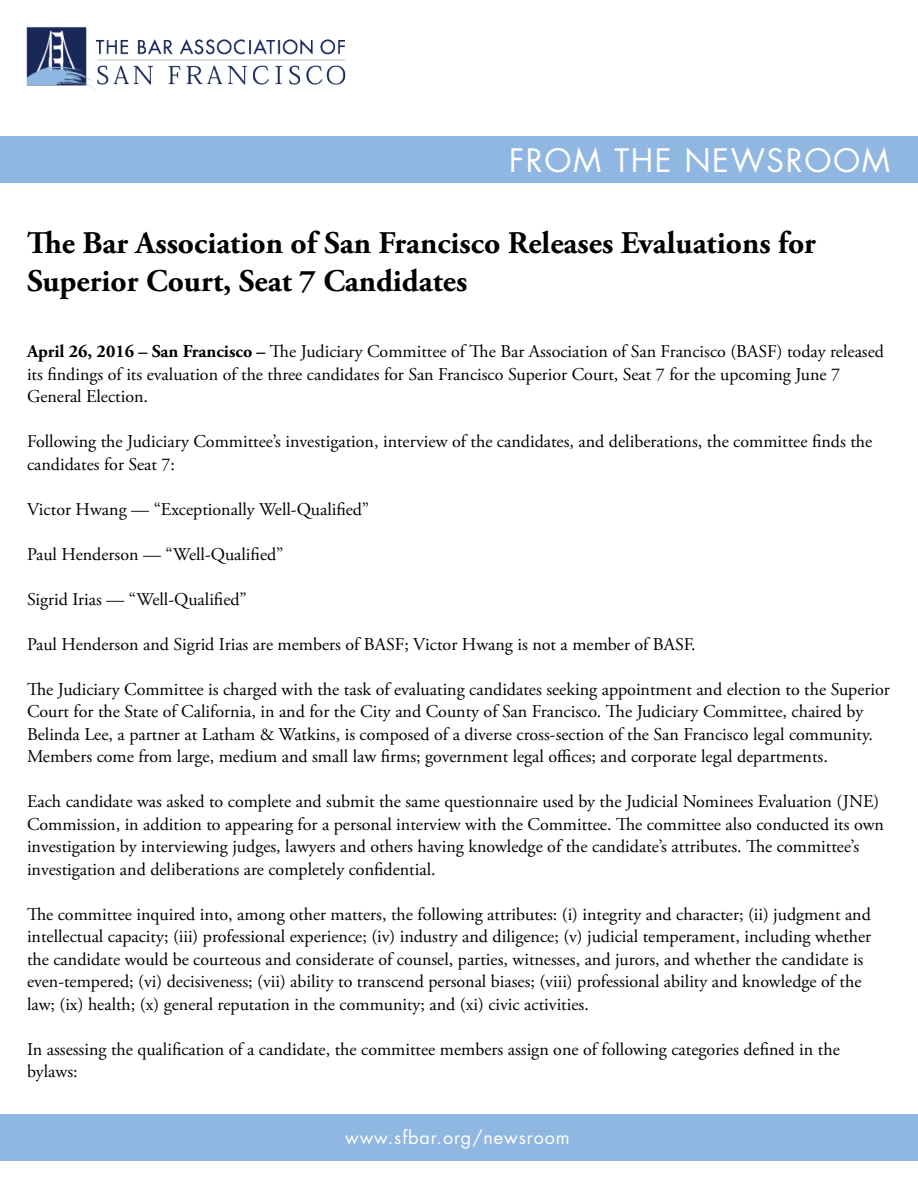
<style>
.page{position:relative;width:918px;height:1188px;background:#fff}
.page>*{position:absolute;margin:0;border:0;box-sizing:border-box;transform-origin:0 0}
.t1{font:700 31.5px/37.8px "Adobe Garamond Pro";color:#000}
.t2{font:31.5px "Futura Std";letter-spacing:.05em;color:#fff}
.t3{font:18px/22.5px "Adobe Garamond Pro";color:#000}
.t4{font:18px "Futura Std";letter-spacing:.05em;color:#fff}
.s1{font-weight:700}
</style>
<div class="page">
<img style="left:26px;top:26px;width:320px;height:64px">
<div style="left:0;top:137px;width:918px;height:46px;background:#90b7e1"></div>
<div style="left:0;top:1115px;width:918px;height:46px;background:#90b7e1"></div>
<h1 class="t2" style="left:509px;top:140px;width:382px">FROM THE NEWSROOM</h1>
<h1 class="t1" style="left:27px;top:225px;width:790px">The Bar Association of San Francisco Releases Evaluations for<br>Superior Court, Seat 7 Candidates</h1>
<p class="t3" style="left:27px;top:341px;width:859px"><span class="s1">April 26, 2016 – San Francisco –</span> The Judiciary Committee of The Bar Association of San Francisco (BASF) today released its findings of its evaluation of the three candidates for San Francisco Superior Court, Seat 7 for the upcoming June 7<br>General Election.</p>
<p class="t3" style="left:27px;top:431px;width:847px">Following the Judiciary Committee’s investigation, interview of the candidates, and deliberations, the committee finds the candidates for Seat 7:</p>
<p class="t3" style="left:27px;top:499px;width:344px">Victor Hwang — “Exceptionally Well-Qualified”</p>
<p class="t3" style="left:27px;top:544px;width:258px">Paul Henderson — “Well-Qualified”</p>
<p class="t3" style="left:27px;top:589px;width:221px">Sigrid Irias — “Well-Qualified”</p>
<p class="t3" style="left:27px;top:634px;width:670px">Paul Henderson and Sigrid Irias are members of BASF; Victor Hwang is not a member of BASF.</p>
<p class="t3" style="left:27px;top:679px;width:864px">The Judiciary Committee is charged with the task of evaluating candidates seeking appointment and election to the Superior Court for the State of California, in and for the City and County of San Francisco. The Judiciary Committee, chaired by Belinda Lee, a partner at Latham &amp; Watkins, is composed of a diverse cross-section of the San Francisco legal community.<br>Members come from large, medium and small law firms; government legal offices; and corporate legal departments.</p>
<p class="t3" style="left:27px;top:791px;width:859px">Each candidate was asked to complete and submit the same questionnaire used by the Judicial Nominees Evaluation (JNE)<br>Commission, in addition to appearing for a personal interview with the Committee. The committee also conducted its own investigation by interviewing judges, lawyers and others having knowledge of the candidate’s attributes. The committee’s investigation and deliberations are completely confidential.</p>
<p class="t3" style="left:27px;top:904px;width:846px">The committee inquired into, among other matters, the following attributes: (i) integrity and character; (ii) judgment and intellectual capacity; (iii) professional experience; (iv) industry and diligence; (v) judicial temperament, including whether the candidate would be courteous and considerate of counsel, parties, witnesses, and jurors, and whether the candidate is even-tempered; (vi) decisiveness; (vii) ability to transcend personal biases; (viii) professional ability and knowledge of the law; (ix) health; (x) general reputation in the community; and (xi) civic activities.</p>
<p class="t3" style="left:27px;top:1039px;width:814px">In assessing the qualification of a candidate, the committee members assign one of following categories defined in the bylaws:</p>
<p class="t4" style="left:345px;top:1126px;width:226px">www.sfbar.org/newsroom</p>
</div>
